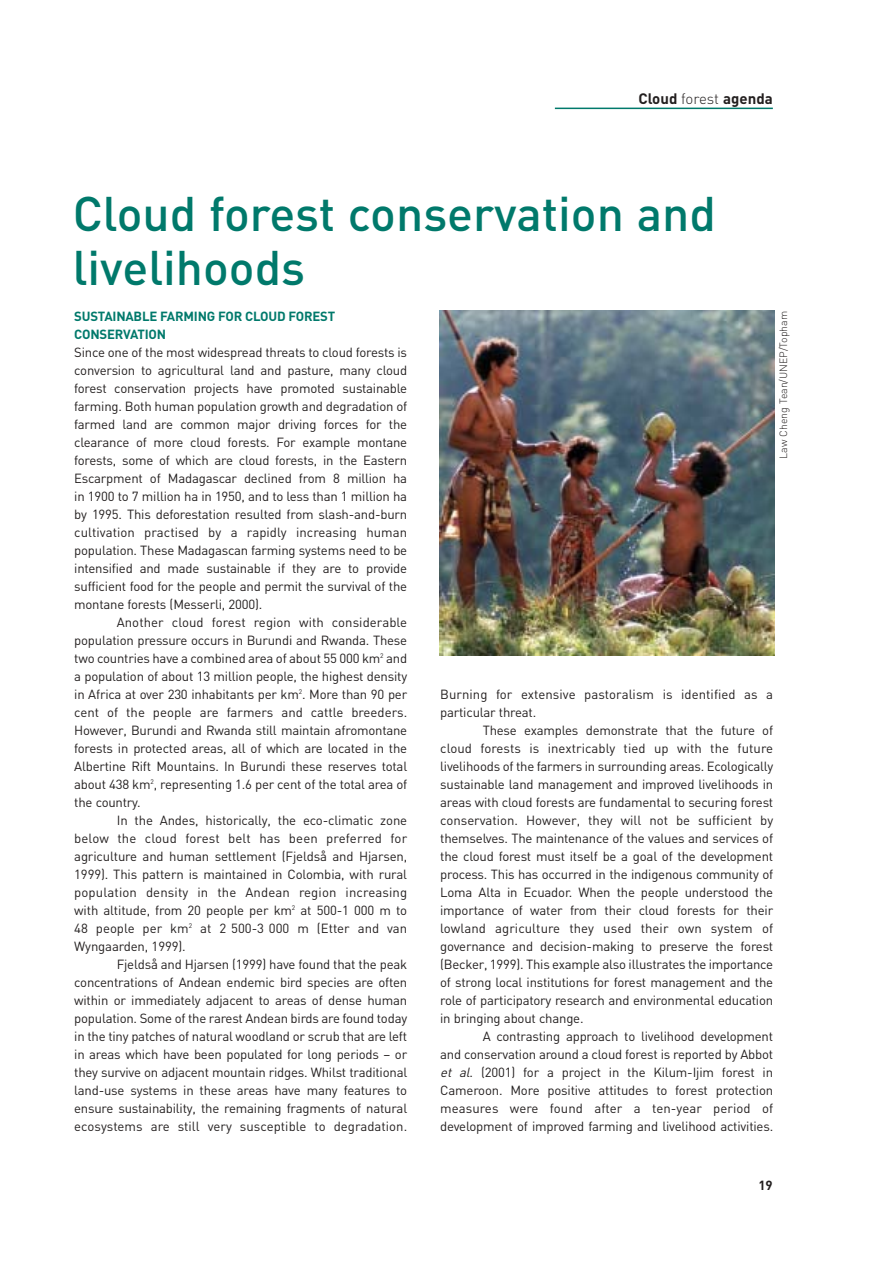
<style>
.page{position:relative;width:893px;height:1263px;background:#fff}
.page>*{position:absolute;margin:0;border:0;box-sizing:border-box;transform-origin:0 0}
.t1{font:500 48px/54px "DIN";color:#00796b}
.t2{font:700 15px "DIN";color:#231f1f}
.t3{font:13.2px/18px "DIN";letter-spacing:-.015em;color:#231f1f;text-align:justify}
.t4{font:13.2px/18px "DIN";letter-spacing:.005em;color:#231f1f}
.t5{font:700 13.2px/18px "DIN";letter-spacing:-.015em;color:#00796b}
.t6{font:700 13.2px "DIN";color:#231f1f}
.t7{font:300 10.5px "DIN";color:#231f1f}
.s1{font-weight:300}
.s2{font-style:italic}
</style>
<div class="page">
<hr style="left:555px;top:108px;width:217px;height:1px;background:#00796b">
<img style="left:440px;top:310px;width:334px;height:345px">
<p class="t2" style="left:638px;top:93px;width:136px">Cloud <span class="s1">forest</span> agenda</p>
<h1 class="t1" style="left:73px;top:192px;width:644px">Cloud forest conservation and livelihoods</h1>
<p class="t5" style="left:74px;top:309px;width:262px">SUSTAINABLE FARMING FOR CLOUD FOREST<br>CONSERVATION</p>
<p class="t3" style="left:74px;top:345px;width:334px">Since one of the most widespread threats to cloud forests is conversion to agricultural land and pasture, many cloud forest conservation projects have promoted sustainable farming. Both human population growth and degradation of farmed land are common major driving forces for the clearance of more cloud forests. For example montane forests, some of which are cloud forests, in the Eastern Escarpment of Madagascar declined from 8 million ha in 1900 to 7 million ha in 1950, and to less than 1 million ha by 1995. This deforestation resulted from slash-and-burn cultivation practised by a rapidly increasing human population. These Madagascan farming systems need to be intensified and made sustainable if they are to provide sufficient food for the people and permit the survival of the montane forests (Messerli, 2000).</p>
<p class="t3" style="left:74px;top:615px;width:334px;text-indent:43px">Another cloud forest region with considerable population pressure occurs in Burundi and Rwanda. These two countries have a combined area of about 55 000 km<sup>2</sup> and a population of about 13 million people, the highest density in Africa at over 230 inhabitants per km<sup>2</sup>. More than 90 per cent of the people are farmers and cattle breeders.<br>However, Burundi and Rwanda still maintain afromontane forests in protected areas, all of which are located in the Albertine Rift Mountains. In Burundi these reserves total about 438 km<sup>2</sup>, representing 1.6 per cent of the total area of the country.</p>
<p class="t3" style="left:74px;top:813px;width:334px;text-indent:43px">In the Andes, historically, the eco-climatic zone below the cloud forest belt has been preferred for agriculture and human settlement (Fjeldså and Hjarsen, 1999). This pattern is maintained in Colombia, with rural population density in the Andean region increasing with altitude, from 20 people per km<sup>2</sup> at 500-1 000 m to 48 people per km<sup>2</sup> at 2 500-3 000 m (Etter and van Wyngaarden, 1999).</p>
<p class="t3" style="left:74px;top:957px;width:334px;text-indent:43px">Fjeldså and Hjarsen (1999) have found that the peak concentrations of Andean endemic bird species are often within or immediately adjacent to areas of dense human population. Some of the rarest Andean birds are found today in the tiny patches of natural woodland or scrub that are left in areas which have been populated for long periods – or they survive on adjacent mountain ridges. Whilst traditional land-use systems in these areas have many features to ensure sustainability, the remaining fragments of natural ecosystems are still very susceptible to degradation.</p>
<p class="t7" style="left:779px;top:459px;width:149px;rotate:-90deg">Law Cheng Tean/UNEP/Topham</p>
<p class="t4" style="left:440px;top:687px;width:334px">Burning for extensive pastoralism is identified as a particular threat.</p>
<p class="t3" style="left:440px;top:723px;width:334px;text-indent:43px">These examples demonstrate that the future of cloud forests is inextricably tied up with the future livelihoods of the farmers in surrounding areas. Ecologically sustainable land management and improved livelihoods in areas with cloud forests are fundamental to securing forest conservation. However, they will not be sufficient by themselves. The maintenance of the values and services of the cloud forest must itself be a goal of the development process. This has occurred in the indigenous community of Loma Alta in Ecuador. When the people understood the importance of water from their cloud forests for their lowland agriculture they used their own system of governance and decision-making to preserve the forest (Becker, 1999). This example also illustrates the importance of strong local institutions for forest management and the role of participatory research and environmental education in bringing about change.</p>
<p class="t3" style="left:440px;top:1029px;width:334px;text-indent:43px">A contrasting approach to livelihood development and conservation around a cloud forest is reported by Abbot <span class="s2">et al</span>. (2001) for a project in the Kilum-Ijim forest in Cameroon. More positive attitudes to forest protection measures were found after a ten-year period of development of improved farming and livelihood activities.</p>
<p class="t6" style="left:758px;top:1180px;width:16px">19</p>
</div>
